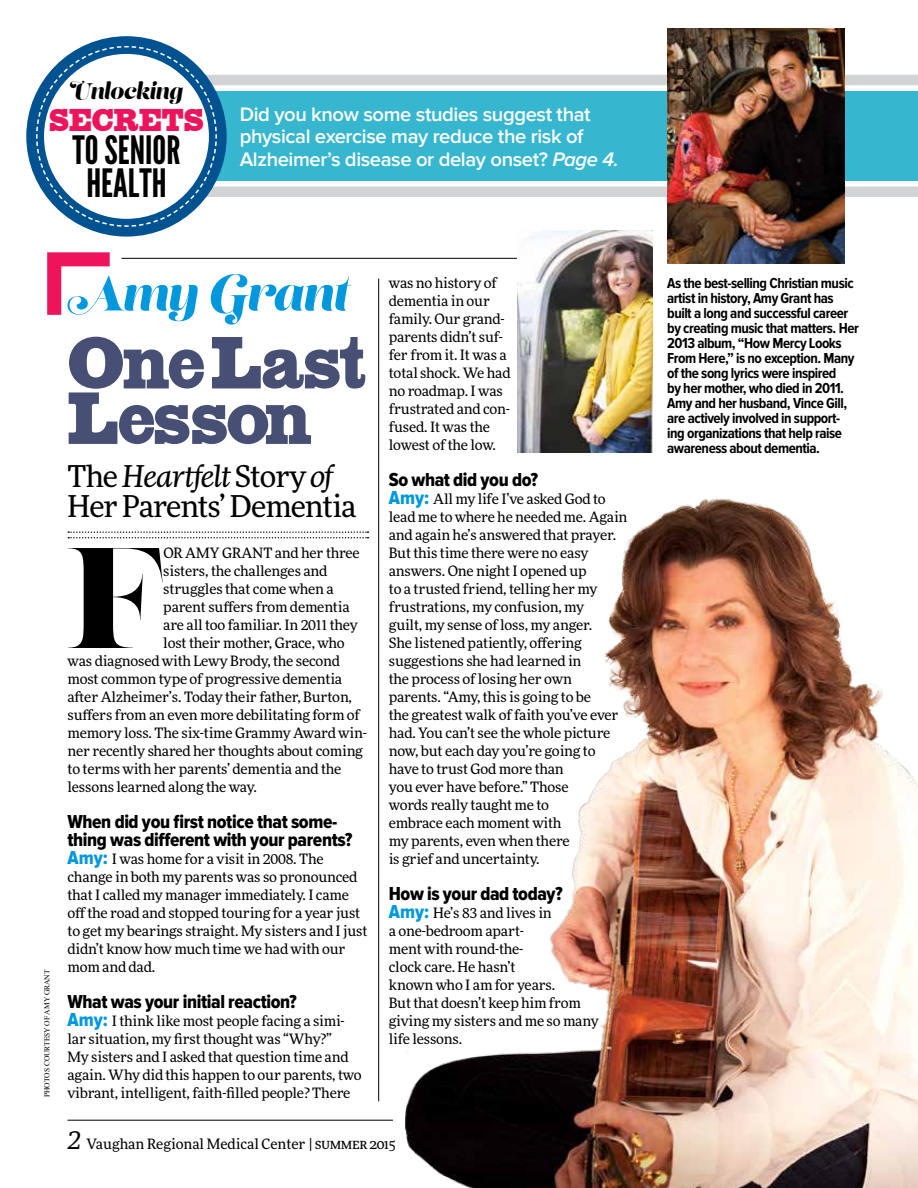
<style>
.page{position:relative;width:918px;height:1188px;background:#fff}
.page>*{position:absolute;margin:0;border:0;box-sizing:border-box;transform-origin:0 0}
.t1{font:142.8px "Lust Display";color:#000}
.t2{font:73.5px/55.5px "HWT Slab Columbian";letter-spacing:-.025em;color:#484f74;scale:1.05 1}
.t3{font:48px "Lust Script";letter-spacing:-.01em;color:#0098dd;scale:1.05 1}
.t4{font:39px/33px "League Gothic";color:#000;text-align:center}
.t5{font:31.5px "HWT Slab Antique";letter-spacing:.01em;color:#ed145b}
.t6{font:30px/30px "More Pro";letter-spacing:-.03em;color:#000}
.t7{font:22.5px "Lust Script";color:#000}
.t8{font:600 20.25px/22.5px "Proxima Nova";letter-spacing:-.02em;color:#fff}
.t9{font:19.5px/18px "Proxima Nova Cond Extrabld";letter-spacing:-.02em;color:#000}
.t10{font:700 15px/15px "Proxima Nova Cond";letter-spacing:-.03em;color:#000}
.t11{font:14.25px/18px "More Pro";letter-spacing:-.01em;color:#000}
.t12{font:14.25px "More Pro";letter-spacing:-.03em;color:#000}
.t13{font:7.5px "Times";color:#000}
.s1{font-style:italic}
.s2{font-family:"Proxima Nova Cond Extrabld";font-size:19.5px;color:#0098dd}
.s3{font-style:italic;font-size:25.5px}
</style>
<div class="page">
<div style="left:155px;top:92px;width:763px;height:89px;background:#36b7cf"></div>
<div style="left:147px;top:75px;width:771px;height:10px;background:#d1d3d4"></div>
<div style="left:147px;top:187px;width:771px;height:10px;background:#d1d3d4"></div>
<svg style="left:47px;top:252px;width:63px;height:63px"></svg>
<svg style="left:26px;top:36px;width:201px;height:201px"></svg>
<img style="left:406px;top:498px;width:512px;height:690px">
<img style="left:667px;top:29px;width:177px;height:234px">
<svg style="left:68px;top:531px;width:300px;height:7px"></svg>
<hr style="left:122px;top:258px;width:518px;height:1px;background:#000">
<hr style="left:68px;top:1120px;width:325px;height:1px;background:#000">
<hr style="left:378px;top:279px;width:1px;height:822px;background:#000">
<img style="left:518px;top:230px;width:135px;height:223px">
<h3 class="t7" style="left:70px;top:76px;width:114px">Unlocking</h3>
<h3 class="t5" style="left:50px;top:100px;width:155px">SECRETS</h3>
<h3 class="t4" style="left:72px;top:133px;width:110px">TO SENIOR<br>HEALTH</h3>
<h3 class="t8" style="left:240px;top:103px;width:380px">Did you know some studies suggest that physical exercise may reduce the risk of<br>Alzheimer’s disease or delay onset? <span class="s1">Page 4.</span></h3>
<p class="t13" style="left:40px;top:1097px;width:129px;rotate:-90deg">PHOTOS COURTESY OF AMY GRANT</p>
<h3 class="t3" style="left:68px;top:262px;width:268px">Amy Grant</h3>
<h2 class="t2" style="left:68px;top:335px;width:286px">One Last<br>Lesson</h2>
<h3 class="t6" style="left:68px;top:460px;width:290px">The <span class="s1">Heartfelt</span> Story <span class="s1">of<br></span>Her Parents’ Dementia</h3>
<h1 class="t1" style="left:68px;top:510px;width:97px">F</h1>
<p class="t11" style="left:163px;top:543px;width:198px">OR AMY GRANT and her three</p>
<p class="t11" style="left:163px;top:561px;width:166px">sisters, the challenges and</p>
<p class="t11" style="left:163px;top:579px;width:172px">struggles that come when a</p>
<p class="t11" style="left:163px;top:597px;width:188px">parent suffers from dementia</p>
<p class="t11" style="left:163px;top:615px;width:196px">are all too familiar. In 2011 they</p>
<p class="t11" style="left:163px;top:633px;width:183px">lost their mother, Grace, who</p>
<p class="t11" style="left:68px;top:651px;width:274px">was diagnosed with Lewy Brody, the second</p>
<p class="t11" style="left:68px;top:669px;width:276px">most common type of progressive dementia</p>
<p class="t11" style="left:68px;top:687px;width:286px">after Alzheimer’s. Today their father, Burton,</p>
<p class="t11" style="left:68px;top:705px;width:294px">suffers from an even more debilitating form of</p>
<p class="t11" style="left:68px;top:723px;width:301px">memory loss. The six-time Grammy Award win-</p>
<p class="t11" style="left:68px;top:741px;width:297px">ner recently shared her thoughts about coming</p>
<p class="t11" style="left:68px;top:759px;width:275px">to terms with her parents’ dementia and the</p>
<p class="t11" style="left:68px;top:777px;width:191px">lessons learned along the way.</p>
<h3 class="t9" style="left:68px;top:813px;width:286px">When did you first notice that some&shy;thing was different with your parents?</h3>
<p class="t11" style="left:67px;top:849px;width:301px"><span class="s2">Amy:</span> I was home for a visit in 2008. The change in both my parents was so pronounced that I called my manager immediately. I came off the road and stopped touring for a year just to get my bearings straight. My sisters and I just didn’t know how much time we had with our mom and dad.</p>
<h3 class="t9" style="left:68px;top:993px;width:231px">What was your initial reaction?</h3>
<p class="t11" style="left:67px;top:1011px;width:296px"><span class="s2">Amy:</span> I think like most people facing a simi&shy;lar situation, my first thought was “Why?”<br>My sisters and I asked that question time and again. Why did this happen to our parents, two vibrant, intelligent, faith-filled people? There</p>
<p class="t11" style="left:389px;top:273px;width:123px">was no history of dementia in our family. Our grand&shy;parents didn’t suf&shy;fer from it. It was a total shock. We had no roadmap. I was frustrated and con&shy;fused. It was the lowest of the low.</p>
<h3 class="t9" style="left:389px;top:471px;width:151px">So what did you do?</h3>
<p class="t11" style="left:389px;top:489px;width:240px"><span class="s2">Amy:</span> All my life I’ve asked God to lead me to where he needed me. Again and again he’s answered that prayer.<br>But this time there were no easy answers. One night I opened up<br>to a trusted friend, telling her my frustrations, my confusion, my<br>guilt, my sense of loss, my anger.<br>She listened patiently, offering suggestions she had learned in<br>the process of losing her own parents. “Amy, this is going to be<br>the greatest walk of faith you’ve ever had. You can’t see the whole picture now, but each day you’re going to have to trust God more than<br>you ever have before.” Those<br>words really taught me to<br>embrace each moment with<br>my parents, even when there<br>is grief and uncertainty.</p>
<h3 class="t9" style="left:389px;top:885px;width:175px">How is your dad today?</h3>
<p class="t11" style="left:389px;top:903px;width:212px"><span class="s2">Amy:</span> He’s 83 and lives in<br>a one-bedroom apart-<br>ment with round-the-<br>clock care. He hasn’t<br>known who I am for years.<br>But that doesn’t keep him from giving my sisters and me so many life lessons.</p>
<p class="t12" style="left:68px;top:1134px;width:330px"><span class="s3">2</span> Vaughan Regional Medical Center | summer 2015</p>
<p class="t10" style="left:667px;top:276px;width:193px">As the best-selling Christian music artist in history, Amy Grant has built a long and successful career by creating music that matters. Her<br>2013 album, “How Mercy Looks<br>From Here,” is no exception. Many of the song lyrics were inspired<br>by her mother, who died in 2011.<br>Amy and her husband, Vince Gill, are actively involved in support&shy;ing organizations that help raise awareness about dementia.</p>
</div>
